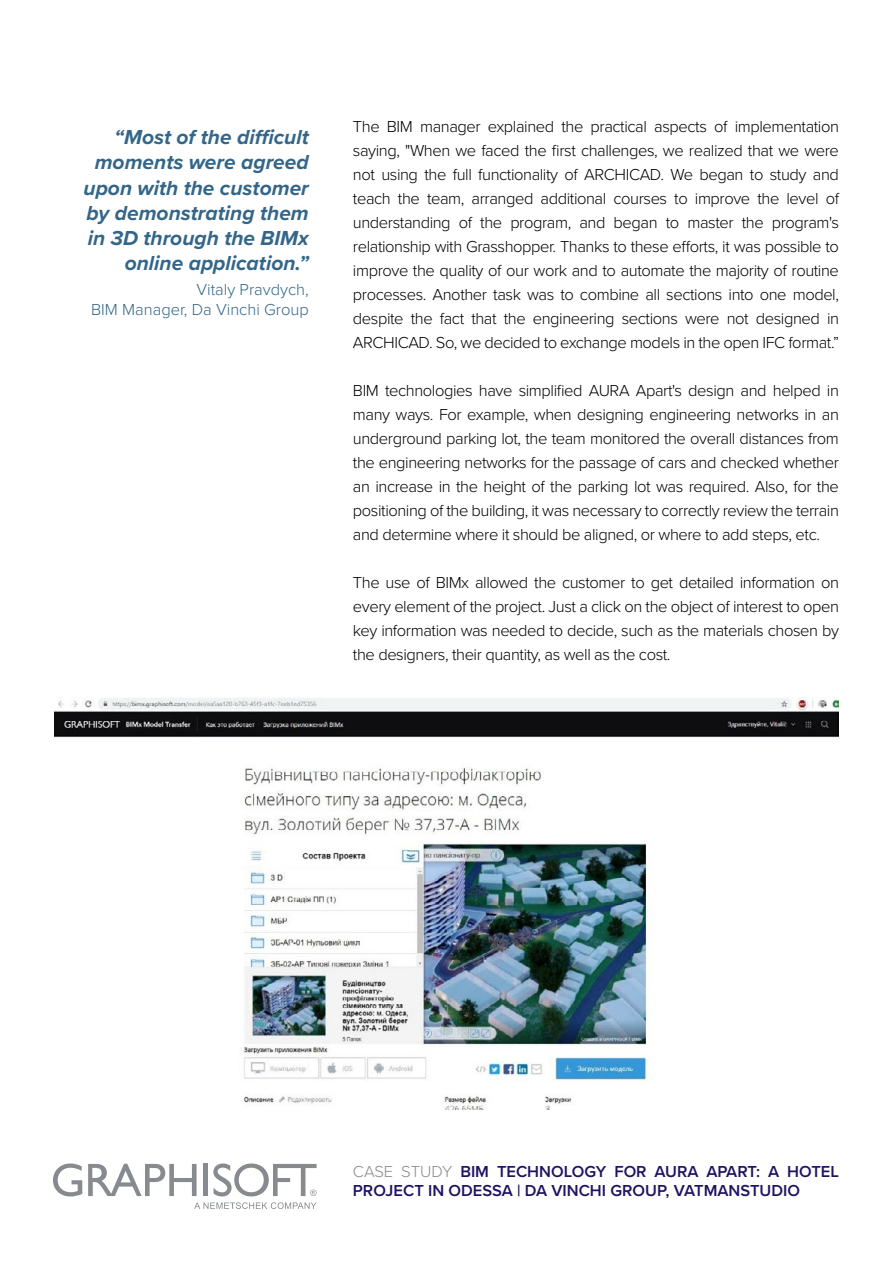
<style>
.page{position:relative;width:893px;height:1263px;background:#fff}
.page>*{position:absolute;margin:0;border:0;box-sizing:border-box;transform-origin:0 0}
.t1{font:italic 700 21px/25.2px "Proxima Nova";color:#336689;text-align:right}
.t2{font:300 16.5px/24px "Proxima Nova";letter-spacing:-.025em;color:#000;text-align:justify}
.t3{font:600 16.5px/19.8px "Proxima Nova";color:#1f1261}
.t4{font:300 16.5px/19.8px "Proxima Nova";color:#336689;text-align:right}
.s1{font-weight:300;color:#878a8e}
</style>
<div class="page">
<svg style="left:53px;top:1163px;width:29px;height:33px"></svg>
<svg style="left:88px;top:1164px;width:109px;height:32px"></svg>
<div style="left:203px;top:1163px;width:5px;height:33px;background:#878a8e"></div>
<svg style="left:213px;top:1163px;width:104px;height:33px"></svg>
<svg style="left:194px;top:1202px;width:123px;height:7px"></svg>
<img style="left:54px;top:697px;width:785px;height:412px">
<p class="t1" style="left:84px;top:124px;width:227px">“Most of the difficult moments were agreed upon with the customer by demonstrating them in 3D through the BIMx online application.”</p>
<p class="t4" style="left:91px;top:279px;width:219px">Vitaly Pravdych,<br>BIM Manager, Da Vinchi Group</p>
<p class="t2" style="left:353px;top:114px;width:488px">The BIM manager explained the practical aspects of implementation saying, "When we faced the first challenges, we realized that we were not using the full functionality of ARCHICAD. We began to study and teach the team, arranged additional courses to improve the level of understanding of the program, and began to master the program's relationship with Grasshopper. Thanks to these efforts, it was possible to improve the quality of our work and to automate the majority of routine processes. Another task was to combine all sections into one model, despite the fact that the engineering sections were not designed in ARCHICAD. So, we decided to exchange models in the open IFC format.”</p>
<p class="t2" style="left:353px;top:378px;width:488px">BIM technologies have simplified AURA Apart's design and helped in many ways. For example, when designing engineering networks in an underground parking lot, the team monitored the overall distances from the engineering networks for the passage of cars and checked whether an increase in the height of the parking lot was required. Also, for the positioning of the building, it was necessary to correctly review the terrain and determine where it should be aligned, or where to add steps, etc.</p>
<p class="t2" style="left:353px;top:570px;width:488px">The use of BIMx allowed the customer to get detailed information on every element of the project. Just a click on the object of interest to open key information was needed to decide, such as the materials chosen by the designers, their quantity, as well as the cost.</p>
<p class="t3" style="left:353px;top:1161px;width:487px"><span class="s1">CASE STUDY</span> BIM TECHNOLOGY FOR AURA APART: A HOTEL<br>PROJECT IN ODESSA | DA VINCHI GROUP, VATMANSTUDIO</p>
</div>
